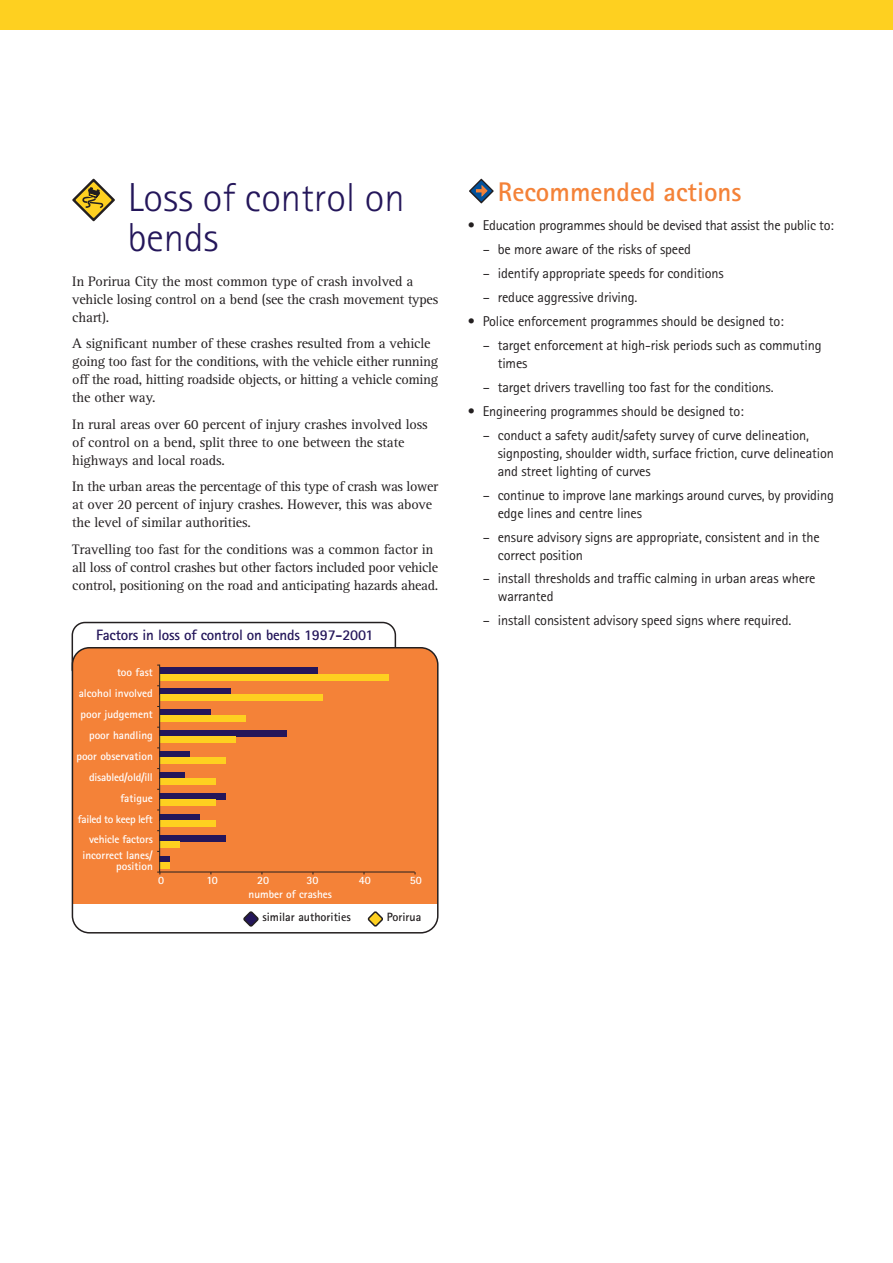
<style>
.page{position:relative;width:893px;height:1263px;background:#fff}
.page>*{position:absolute;margin:0;border:0;box-sizing:border-box;transform-origin:0 0}
.t1{font:300 40.5px/39.8px "Rotis Sans Serif";color:#24165a}
.t2{font:700 27px "Rotis Sans Serif";color:#f48238}
.t3{font:700 15px "Rotis Sans Serif";letter-spacing:-.01em;color:#24165a}
.t4{font:14.25px/18px "Rotis Sans Serif";letter-spacing:-.01em;color:#231f20}
.t5{font:14.25px/18px "Rotis Serif";letter-spacing:-.01em;color:#231f20}
.t6{font:700 12px "Rotis Sans Serif";color:#231f20}
.t7{font:700 11.25px/10.5px "Rotis Sans Serif";color:#fff;text-align:right}
.t8{font:700 11.25px "Rotis Sans Serif";letter-spacing:-.02em;color:#fff}
.t9{font:700 11.25px "Rotis Sans Serif";letter-spacing:-.03em;color:#fff}
</style>
<div class="page">
<div style="left:0;top:0;width:892px;height:30px;background:#fed020"></div>
<svg style="left:469px;top:179px;width:24px;height:24px"></svg>
<svg style="left:471px;top:181px;width:21px;height:20px"></svg>
<svg style="left:476px;top:184px;width:12px;height:14px"></svg>
<svg style="left:72px;top:179px;width:43px;height:42px"></svg>
<svg style="left:76px;top:182px;width:36px;height:36px"></svg>
<svg style="left:82px;top:188px;width:22px;height:20px"></svg>
<div style="left:72px;top:648px;width:366px;height:285px;background:#f48238;border-radius:17px"></div>
<div style="left:72px;top:904px;width:366px;height:29px;background:#fff"></div>
<div style="left:72px;top:647px;width:366px;height:287px;border:2px solid #231f20;border-radius:17px"></div>
<svg style="left:243px;top:911px;width:16px;height:16px"></svg>
<svg style="left:367px;top:911px;width:16px;height:16px"></svg>
<hr style="left:160px;top:872px;width:255px;height:1px;background:#231f20">
<div style="left:160px;top:856px;width:10px;height:6px;background:#24165a"></div>
<div style="left:160px;top:835px;width:66px;height:6px;background:#24165a"></div>
<div style="left:160px;top:814px;width:40px;height:6px;background:#24165a"></div>
<div style="left:160px;top:793px;width:66px;height:6px;background:#24165a"></div>
<div style="left:160px;top:772px;width:25px;height:7px;background:#24165a"></div>
<div style="left:160px;top:751px;width:30px;height:7px;background:#24165a"></div>
<div style="left:160px;top:730px;width:127px;height:7px;background:#24165a"></div>
<div style="left:160px;top:710px;width:50px;height:6px;background:#24165a"></div>
<div style="left:160px;top:689px;width:71px;height:6px;background:#24165a"></div>
<div style="left:160px;top:862px;width:10px;height:6px;background:#fed020"></div>
<div style="left:160px;top:841px;width:20px;height:7px;background:#fed020"></div>
<div style="left:160px;top:820px;width:56px;height:7px;background:#fed020"></div>
<div style="left:160px;top:799px;width:56px;height:7px;background:#fed020"></div>
<div style="left:160px;top:779px;width:56px;height:6px;background:#fed020"></div>
<div style="left:160px;top:758px;width:66px;height:6px;background:#fed020"></div>
<div style="left:160px;top:737px;width:76px;height:6px;background:#fed020"></div>
<div style="left:160px;top:716px;width:86px;height:6px;background:#fed020"></div>
<div style="left:160px;top:695px;width:162px;height:6px;background:#fed020"></div>
<div style="left:160px;top:674px;width:228px;height:6px;background:#fed020"></div>
<hr style="left:159px;top:665px;width:1px;height:207px;background:#231f20">
<svg style="left:71px;top:621px;width:326px;height:56px"></svg>
<h1 class="t1" style="left:128px;top:182px;width:278px">Loss of control on bends</h1>
<p class="t5" style="left:72px;top:274px;width:367px">In Porirua City the most common type of crash involved a vehicle losing control on a bend (see the crash movement types chart).</p>
<p class="t5" style="left:72px;top:336px;width:367px">A significant number of these crashes resulted from a vehicle going too fast for the conditions, with the vehicle either running off the road, hitting roadside objects, or hitting a vehicle coming the other way.</p>
<p class="t5" style="left:72px;top:417px;width:357px">In rural areas over 60 percent of injury crashes involved loss of control on a bend, split three to one between the state highways and local roads.</p>
<p class="t5" style="left:72px;top:479px;width:367px">In the urban areas the percentage of this type of crash was lower at over 20 percent of injury crashes. However, this was above the level of similar authorities.</p>
<p class="t5" style="left:72px;top:542px;width:367px">Travelling too fast for the conditions was a common factor in all loss of control crashes but other factors included poor vehicle control, positioning on the road and anticipating hazards ahead.</p>
<p class="t3" style="left:96px;top:630px;width:279px">Factors in loss of control on bends 1997-2001</p>
<p class="t7" style="left:117px;top:668px;width:37px">too fast</p>
<p class="t7" style="left:80px;top:710px;width:74px">poor judgement</p>
<p class="t7" style="left:79px;top:689px;width:76px">alcohol involved</p>
<p class="t7" style="left:76px;top:726px;width:78px;line-height:20.9px">poor handling poor observation</p>
<p class="t7" style="left:120px;top:794px;width:34px">fatigue</p>
<p class="t7" style="left:89px;top:836px;width:65px">vehicle factors</p>
<p class="t8" style="left:89px;top:773px;width:65px">disabled/old/ill</p>
<p class="t9" style="left:78px;top:815px;width:76px">failed to keep left</p>
<p class="t7" style="left:82px;top:851px;width:72px">incorrect lanes/ position</p>
<p class="t7" style="left:158px;top:876px;width:8px">0</p>
<p class="t7" style="left:206px;top:876px;width:13px">10</p>
<p class="t7" style="left:257px;top:876px;width:14px">20</p>
<p class="t7" style="left:306px;top:876px;width:14px">30</p>
<p class="t7" style="left:410px;top:876px;width:14px">50</p>
<p class="t7" style="left:359px;top:876px;width:14px">40</p>
<p class="t7" style="left:248px;top:890px;width:85px">number of crashes</p>
<p class="t6" style="left:262px;top:913px;width:90px">similar authorities</p>
<p class="t6" style="left:387px;top:913px;width:36px">Porirua</p>
<h2 class="t2" style="left:498px;top:182px;width:245px">Recommended actions</h2>
<p class="t4" style="left:468px;top:218px;width:367px">• Education programmes should be devised that assist the public to:</p>
<p class="t4" style="left:483px;top:242px;width:210px">– be more aware of the risks of speed</p>
<p class="t4" style="left:483px;top:265px;width:242px">– identify appropriate speeds for conditions</p>
<p class="t4" style="left:483px;top:289px;width:156px">– reduce aggressive driving.</p>
<p class="t4" style="left:468px;top:313px;width:317px">• Police enforcement programmes should be designed to:</p>
<p class="t4" style="left:497px;top:337px;width:325px;text-indent:-15px">– target enforcement at high-risk periods such as commuting times</p>
<p class="t4" style="left:483px;top:379px;width:292px">– target drivers travelling too fast for the conditions.</p>
<p class="t4" style="left:468px;top:403px;width:277px">• Engineering programmes should be designed to:</p>
<p class="t4" style="left:497px;top:427px;width:337px;text-indent:-15px">– conduct a safety audit/safety survey of curve delineation, signposting, shoulder width, surface friction, curve delineation and street lighting of curves</p>
<p class="t4" style="left:497px;top:487px;width:337px;text-indent:-15px">– continue to improve lane markings around curves, by providing edge lines and centre lines</p>
<p class="t4" style="left:497px;top:529px;width:323px;text-indent:-15px">– ensure advisory signs are appropriate, consistent and in the correct position</p>
<p class="t4" style="left:497px;top:571px;width:319px;text-indent:-15px">– install thresholds and traffic calming in urban areas where warranted</p>
<p class="t4" style="left:483px;top:613px;width:310px">– install consistent advisory speed signs where required.</p>
</div>
